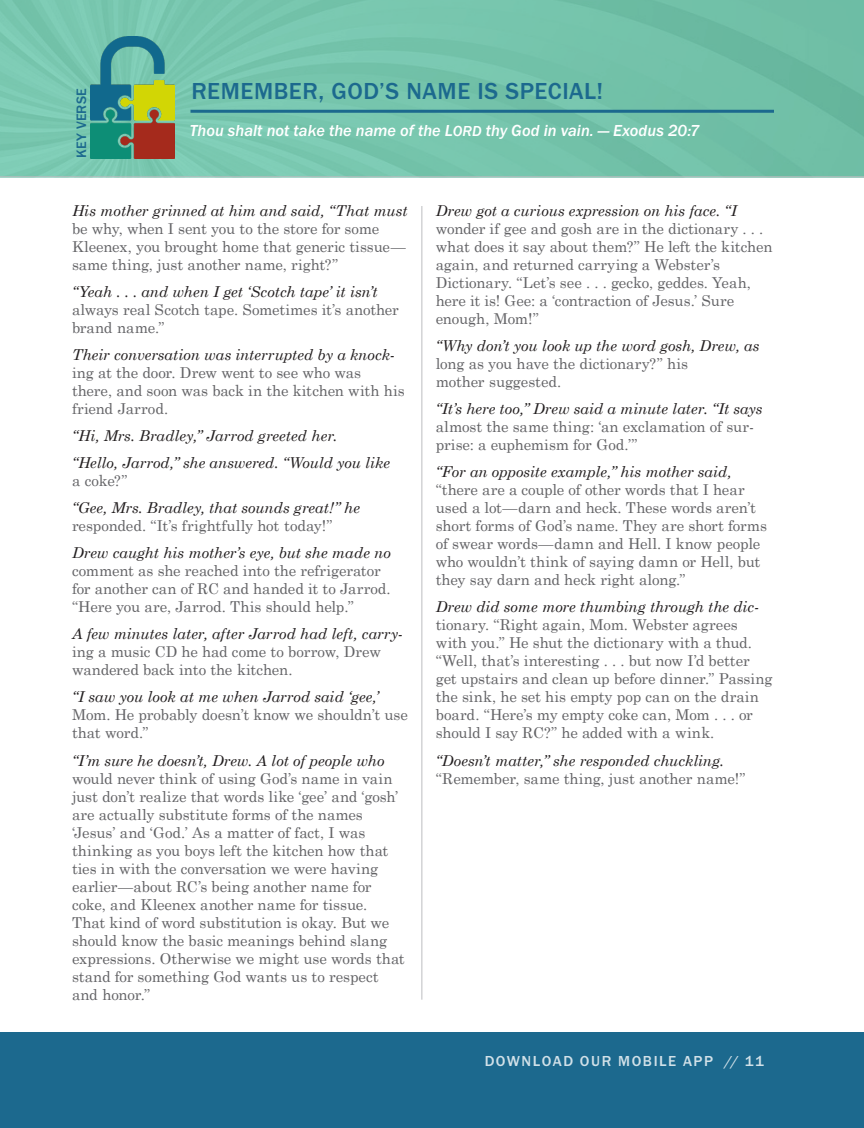
<style>
.page{position:relative;width:864px;height:1128px;background:#fff}
.page>*{position:absolute;margin:0;border:0;box-sizing:border-box;transform-origin:0 0}
.t1{font:500 24px "Franklin Gothic URW";letter-spacing:.025em;color:#1c698e}
.Article_-_Memory_Ver{font:16.5px "Franklin Gothic URW Med Ita";color:#fff}
.Article_-_Copy{font:15px/18px "Century Schoolbook";letter-spacing:-.005em;color:#636366}
.Article_-_Copy-2{font:italic 15px/18px "Century Schoolbook";letter-spacing:-.005em;color:#231f20}
.t2{font:500 15px "Franklin Gothic URW";letter-spacing:.105em;color:#fff}
.t3{font:500 14.1px "Franklin Gothic URW";letter-spacing:.02em;color:#1c698e}
.s1{font-size:15px}
.s2{font-style:italic;color:#231f20}
.s3{font-style:normal;color:#636366}
.s4{font-family:"Franklin Gothic URW Med Ita";font-weight:400}
</style>
<div class="page">
<img style="left:0;top:0;width:864px;height:176px">
<img style="left:91px;top:36px;width:83px;height:122px">
<hr style="left:190px;top:110px;width:584px;height:3px;background:#1c698e">
<hr style="left:0;top:176px;width:864px;height:1px;background:#bcbdc0">
<hr style="left:422px;top:206px;width:1px;height:793px;background:#bcbdc0">
<div style="left:0;top:1031px;width:864px;height:96px;background:#1c698e"></div>
<p class="t3" style="left:73px;top:158px;width:71px;rotate:-90deg">KEY VERSE</p>
<p class="t1" style="left:191px;top:76px;width:413px">REMEMBER, GOD’S NAME IS SPECIAL!</p>
<p class="Article_-_Memory_Ver" style="left:190px;top:121px;width:512px">Thou shalt not take the name of the L<span class="s1">ORD</span> thy God in vain. — Exodus 20:7</p>
<p class="Article_-_Copy" style="left:72px;top:200px;width:337px"><span class="s2">His mother grinned at him and said, “That must </span>be why, when I sent you to the store for some Kleenex, you brought home that generic tissue— same thing, just another name, right?”</p>
<p class="Article_-_Copy" style="left:72px;top:281px;width:328px"><span class="s2">“Yeah . . . and when I get ‘Scotch tape’ it isn’t </span>always real Scotch tape. Sometimes it’s another brand name.”</p>
<p class="Article_-_Copy" style="left:72px;top:344px;width:334px"><span class="s2">Their conversation was interrupted by a knock&shy;</span>ing at the door. Drew went to see who was there, and soon was back in the kitchen with his friend Jarrod.</p>
<p class="Article_-_Copy-2" style="left:72px;top:426px;width:267px">“Hi, Mrs. Bradley,” Jarrod greeted her.</p>
<p class="Article_-_Copy-2" style="left:72px;top:453px;width:320px">“Hello, Jarrod,” she answered. “Would you like <span class="s3">a coke?”</span></p>
<p class="Article_-_Copy-2" style="left:72px;top:498px;width:290px">“Gee, Mrs. Bradley, that sounds great!” he <span class="s3">responded. “It’s frightfully hot today!”</span></p>
<p class="Article_-_Copy" style="left:72px;top:542px;width:321px"><span class="s2">Drew caught his mother’s eye, but she made no </span>comment as she reached into the refrigerator for another can of RC and handed it to Jarrod. “Here you are, Jarrod. This should help.”</p>
<p class="Article_-_Copy" style="left:72px;top:623px;width:332px"><span class="s2">A few minutes later, after Jarrod had left, carry&shy;</span>ing a music CD he had come to borrow, Drew wandered back into the kitchen.</p>
<p class="Article_-_Copy" style="left:72px;top:686px;width:337px"><span class="s2">“I saw you look at me when Jarrod said ‘gee,’<br></span>Mom. He probably doesn’t know we shouldn’t use that word.”</p>
<p class="Article_-_Copy" style="left:72px;top:749px;width:334px"><span class="s2">“I’m sure he doesn’t, Drew. A lot of people who </span>would never think of using God’s name in vain just don’t realize that words like ‘gee’ and ‘gosh’ are actually substitute forms of the names ‘Jesus’ and ‘God.’ As a matter of fact, I was thinking as you boys left the kitchen how that ties in with the conversation we were having earlier—about RC’s being another name for coke, and Kleenex another name for tissue.<br>That kind of word substitution is okay. But we should know the basic meanings behind slang expressions. Otherwise we might use words that stand for something God wants us to respect and honor.”</p>
<p class="Article_-_Copy" style="left:436px;top:200px;width:338px"><span class="s2">Drew got a curious expression on his face. “I </span>wonder if gee and gosh are in the dictionary . . . what does it say about them?” He left the kitchen again, and returned carrying a Webster’s Dictionary. “Let’s see . . . gecko, geddes. Yeah, here it is! Gee: a ‘contraction of Jesus.’ Sure enough, Mom!”</p>
<p class="Article_-_Copy" style="left:436px;top:335px;width:325px"><span class="s2">“Why don’t you look up the word gosh, Drew, as </span>long as you have the dictionary?” his<br>mother suggested.</p>
<p class="Article_-_Copy" style="left:436px;top:398px;width:328px"><span class="s2">“It’s here too,” Drew said a minute later. “It says </span>almost the same thing: ‘an exclamation of sur&shy;prise: a euphemism for God.’”</p>
<p class="Article_-_Copy" style="left:436px;top:461px;width:333px"><span class="s2">“For an opposite example,” his mother said, </span>“there are a couple of other words that I hear used a lot—darn and heck. These words aren’t short forms of God’s name. They are short forms of swear words—damn and Hell. I know people who wouldn’t think of saying damn or Hell, but they say darn and heck right along.”</p>
<p class="Article_-_Copy" style="left:436px;top:596px;width:338px"><span class="s2">Drew did some more thumbing through the dic&shy;</span>tionary. “Right again, Mom. Webster agrees with you.” He shut the dictionary with a thud. “Well, that’s interesting . . . but now I’d better get upstairs and clean up before dinner.” Passing the sink, he set his empty pop can on the drain board. “Here’s my empty coke can, Mom . . . or should I say RC?” he added with a wink.</p>
<p class="Article_-_Copy-2" style="left:436px;top:750px;width:311px">“Doesn’t matter,” she responded chuckling. <span class="s3">“Remember, same thing, just another name!”</span></p>
<p class="t2" style="left:484px;top:1051px;width:281px">DOWNLOAD OUR MOBILE APP <span class="s4">//</span> 11</p>
</div>
